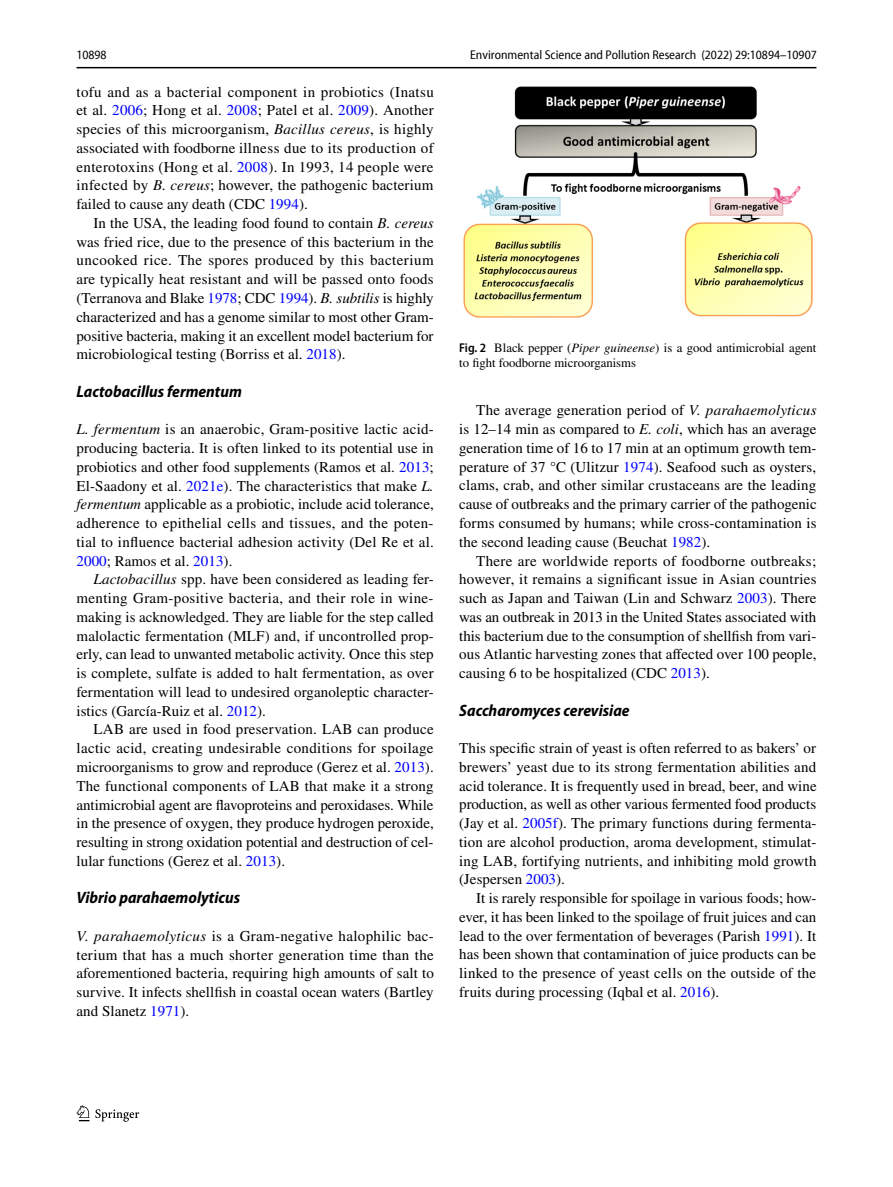
<style>
.page{position:relative;width:893px;height:1187px;background:#fff}
.page>*{position:absolute;margin:0;border:0;box-sizing:border-box;transform-origin:0 0}
.t1{font:italic 700 semi-condensed 16.5px "Myriad Pro";color:#000}
.t2{font:15px/18.8px "STIX";letter-spacing:.005em;color:#000;text-align:justify}
.t3{font:12.75px/15px "STIX";color:#000}
.t4{font:semi-condensed 12.75px "Myriad Pro Unic";color:#000}
.s1{color:#00f}
.s2{font-style:italic}
.s3{font-family:"Myriad Pro";font-weight:600;font-stretch:semi-condensed}
</style>
<div class="page">
<hr style="left:77px;top:67px;width:739px;height:1px;background:#000">
<img style="left:463px;top:87px;width:349px;height:230px">
<svg style="left:77px;top:1105px;width:12px;height:16px"></svg>
<svg style="left:95px;top:1109px;width:44px;height:12px"></svg>
<p class="t4" style="left:76px;top:50px;width:32px">10898</p>
<p class="t4" style="left:470px;top:50px;width:348px">Environmental Science and Pollution Research (2022) 29:10894–10907</p>
<p class="t2" style="left:77px;top:83px;width:359px">tofu and as a bacterial component in probiotics (Inatsu et al. <span class="s1">2006</span>; Hong et al. <span class="s1">2008</span>; Patel et al. <span class="s1">2009</span>). Another species of this microorganism, <span class="s2">Bacillus cereus</span>, is highly associated with foodborne illness due to its production of enterotoxins (Hong et al. <span class="s1">2008</span>). In 1993, 14 people were infected by <span class="s2">B. cereus</span>; however, the pathogenic bacterium failed to cause any death (CDC <span class="s1">1994</span>).</p>
<p class="t2" style="left:77px;top:214px;width:359px;text-indent:17px">In the USA, the leading food found to contain <span class="s2">B. cereus </span>was fried rice, due to the presence of this bacterium in the uncooked rice. The spores produced by this bacterium are typically heat resistant and will be passed onto foods (Terranova and Blake <span class="s1">1978</span>; CDC <span class="s1">1994</span>). <span class="s2">B. subtilis</span> is highly characterized and has a genome similar to most other Gram&shy;positive bacteria, making it an excellent model bacterium for microbiological testing (Borriss et al. <span class="s1">2018</span>).</p>
<p class="t1" style="left:77px;top:380px;width:167px">Lactobacillus fermentum</p>
<p class="t2" style="left:77px;top:421px;width:359px"><span class="s2">L. fermentum</span> is an anaerobic, Gram-positive lactic acid&shy;producing bacteria. It is often linked to its potential use in probiotics and other food supplements (Ramos et al. <span class="s1">2013</span>; El-Saadony et al. <span class="s1">2021e</span>). The characteristics that make <span class="s2">L. fermentum</span> applicable as a probiotic, include acid tolerance, adherence to epithelial cells and tissues, and the poten&shy;tial to influence bacterial adhesion activity (Del Re et al.<br><span class="s1">2000</span>; Ramos et al. <span class="s1">2013</span>).</p>
<p class="t2" style="left:77px;top:571px;width:359px;text-indent:17px"><span class="s2">Lactobacillus</span> spp. have been considered as leading fer&shy;menting Gram-positive bacteria, and their role in wine&shy;making is acknowledged. They are liable for the step called malolactic fermentation (MLF) and, if uncontrolled prop&shy;erly, can lead to unwanted metabolic activity. Once this step is complete, sulfate is added to halt fermentation, as over fermentation will lead to undesired organoleptic character&shy;istics (García-Ruiz et al. <span class="s1">2012</span>).</p>
<p class="t2" style="left:77px;top:721px;width:359px;text-indent:17px">LAB are used in food preservation. LAB can produce lactic acid, creating undesirable conditions for spoilage microorganisms to grow and reproduce (Gerez et al. <span class="s1">2013</span>).<br>The functional components of LAB that make it a strong antimicrobial agent are flavoproteins and peroxidases. While in the presence of oxygen, they produce hydrogen peroxide, resulting in strong oxidation potential and destruction of cel&shy;lular functions (Gerez et al. <span class="s1">2013</span>).</p>
<p class="t1" style="left:77px;top:887px;width:165px">Vibrio parahaemolyticus</p>
<p class="t2" style="left:77px;top:927px;width:359px"><span class="s2">V. parahaemolyticus</span> is a Gram-negative halophilic bac&shy;terium that has a much shorter generation time than the aforementioned bacteria, requiring high amounts of salt to survive. It infects shellfish in coastal ocean waters (Bartley and Slanetz <span class="s1">1971</span>).</p>
<p class="t3" style="left:459px;top:341px;width:359px"><span class="s3">Fig. 2</span> Black pepper (<span class="s2">Piper guineense</span>) is a good antimicrobial agent to fight foodborne microorganisms</p>
<p class="t2" style="left:459px;top:402px;width:359px;text-indent:17px">The average generation period of <span class="s2">V. parahaemolyticus </span>is 12–14 min as compared to <span class="s2">E. coli</span>, which has an average generation time of 16 to 17 min at an optimum growth tem&shy;perature of 37 °C (Ulitzur <span class="s1">1974</span>). Seafood such as oysters, clams, crab, and other similar crustaceans are the leading cause of outbreaks and the primary carrier of the pathogenic forms consumed by humans; while cross-contamination is the second leading cause (Beuchat <span class="s1">1982</span>).</p>
<p class="t2" style="left:459px;top:552px;width:359px;text-indent:17px">There are worldwide reports of foodborne outbreaks; however, it remains a significant issue in Asian countries such as Japan and Taiwan (Lin and Schwarz <span class="s1">2003</span>). There was an outbreak in 2013 in the United States associated with this bacterium due to the consumption of shellfish from vari&shy;ous Atlantic harvesting zones that affected over 100 people, causing 6 to be hospitalized (CDC <span class="s1">2013</span>).</p>
<p class="t1" style="left:459px;top:699px;width:172px">Saccharomyces cerevisiae</p>
<p class="t2" style="left:459px;top:739px;width:359px">This specific strain of yeast is often referred to as bakers’ or brewers’ yeast due to its strong fermentation abilities and acid tolerance. It is frequently used in bread, beer, and wine production, as well as other various fermented food products (Jay et al. <span class="s1">2005f</span>). The primary functions during fermenta&shy;tion are alcohol production, aroma development, stimulat&shy;ing LAB, fortifying nutrients, and inhibiting mold growth (Jespersen <span class="s1">2003</span>).</p>
<p class="t2" style="left:459px;top:889px;width:359px;text-indent:17px">It is rarely responsible for spoilage in various foods; how&shy;ever, it has been linked to the spoilage of fruit juices and can lead to the over fermentation of beverages (Parish <span class="s1">1991</span>). It has been shown that contamination of juice products can be linked to the presence of yeast cells on the outside of the fruits during processing (Iqbal et al. <span class="s1">2016</span>).</p>
</div>
